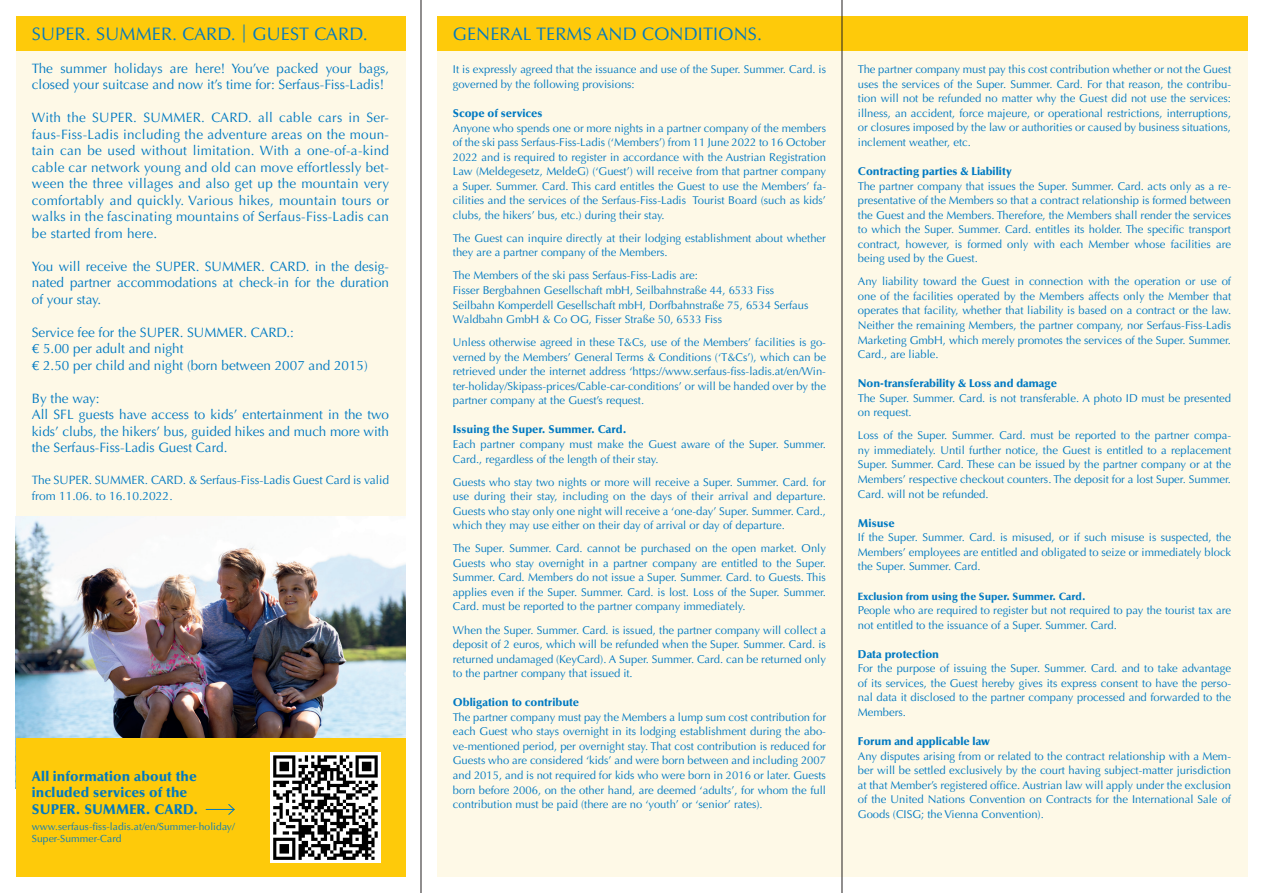
<style>
.page{position:relative;width:1263px;height:893px;background:#fff}
.page>*{position:absolute;margin:0;border:0;box-sizing:border-box;transform-origin:0 0}
.t1{font:18px "Optima LT";letter-spacing:.01em;color:#0079c2}
.t2{font:900 13.95px/16.5px "Optima LT";letter-spacing:.01em;color:#0079c2}
.t3{font:13.5px/16.5px "Optima LT";color:#0079c2}
.t4{font:13.5px "Optima LT";letter-spacing:.02em;color:#0079c2}
.t5{font:12px/16.5px "Optima LT";color:#0079c2}
.t6{font:11.25px/14.5px "Optima LT";color:#0079c2;text-align:justify}
.t7{font:900 11.25px "Optima LT";color:#0079c2}
.t8{font:900 10.5px "Optima LT";color:#0079c2}
.t9{font:10.2px/12px "Optima LT";letter-spacing:.01em;color:#0079c2}
</style>
<div class="page">
<div style="left:16px;top:49px;width:389px;height:828px;background:#fef9e7"></div>
<img style="left:16px;top:516px;width:389px;height:222px">
<div style="left:437px;top:49px;width:810px;height:828px;background:#fef9e7"></div>
<div style="left:16px;top:16px;width:389px;height:34px;background:#feca0a"></div>
<div style="left:437px;top:16px;width:810px;height:34px;background:#feca0a"></div>
<div style="left:16px;top:738px;width:389px;height:139px;background:#feca0a"></div>
<svg style="left:206px;top:804px;width:29px;height:11px"></svg>
<div style="left:270px;top:752px;width:111px;height:111px;background:#fff"></div>
<svg style="left:273px;top:755px;width:105px;height:105px"></svg>
<hr style="left:842px;top:0;width:1px;height:893px;background:#231f20">
<hr style="left:421px;top:0;width:1px;height:893px;background:#231f20">
<h1 class="t1" style="left:32px;top:23px;width:337px">Super. SU mmer. Card. | Guest card.</h1>
<p class="t3" style="left:32px;top:60px;width:359px">The summer holidays are here! You’ve packed your bags, closed your suitcase and now it’s time for: Serfaus-Fiss-Ladis!</p>
<p class="t4" style="left:32px;top:110px;width:77px">With the SUPER</p>
<p class="t3" style="left:133px;top:109px;width:28px">. SUMMER</p>
<p class="t3" style="left:32px;top:109px;width:359px;text-align:justify;text-indent:169px">. CARD. all cable cars in Ser&shy;faus-Fiss-Ladis including the adventure areas on the moun&shy;tain can be used without limitation. With a one-of-a-kind cable car network young and old can move effortlessly bet&shy;ween the three villages and also get up the mountain very comfortably and quickly. Various hikes, mountain tours or walks in the fascinating mountains of Serfaus-Fiss-Ladis can be started from here.</p>
<p class="t3" style="left:32px;top:258px;width:140px">You will receive the SUPER</p>
<p class="t3" style="left:196px;top:258px;width:27px">. SUMMER</p>
<p class="t3" style="left:32px;top:258px;width:359px;text-align:justify;text-indent:229px">. CARD. in the desig&shy;nated partner accommodations at check-in for the duration of your stay.</p>
<p class="t3" style="left:32px;top:324px;width:124px">Service fee for the SUPER</p>
<p class="t3" style="left:180px;top:324px;width:25px">. SUMMER</p>
<p class="t3" style="left:243px;top:324px;width:52px">. CARD.:</p>
<p class="t3" style="left:32px;top:340px;width:337px">€ 5.00 per adult and night<br>€ 2.50 per child and night (born between 2007 and 2015)</p>
<p class="t3" style="left:32px;top:390px;width:359px">By the way:<br>All SFL guests have access to kids’ entertainment in the two kids’ clubs, the hikers’ bus, guided hikes and much more with the Serfaus-Fiss-Ladis Guest Card.</p>
<p class="t5" style="left:32px;top:471px;width:36px">The SUPER</p>
<p class="t5" style="left:89px;top:471px;width:22px">. SUMMER</p>
<p class="t5" style="left:32px;top:471px;width:359px;text-indent:113px">. CARD. &amp; Serfaus-Fiss-Ladis Guest Card is valid from 11.06. to 16.10.2022.</p>
<p class="t2" style="left:32px;top:768px;width:166px">All information about the included services of the<br>Super</p>
<p class="t2" style="left:76px;top:801px;width:28px">. Summer</p>
<p class="t2" style="left:146px;top:801px;width:30px">. Card</p>
<p class="t2" style="left:194px;top:801px;width:6px">.</p>
<p class="t9" style="left:32px;top:821px;width:205px">www.serfaus-fiss-ladis.at/en/Summer-holiday/<br>Super-Summer-Card</p>
<h1 class="t1" style="left:453px;top:23px;width:26px">GENER</h1>
<h1 class="t1" style="left:511px;top:23px;width:48px">AL TERM</h1>
<h1 class="t1" style="left:583px;top:23px;width:181px">S AN D CON DITIONS.</h1>
<p class="t6" style="left:453px;top:62px;width:375px">It is expressly agreed that the issuance and use of the Super. Summer. Card. is governed by the following provisions:</p>
<p class="t7" style="left:453px;top:107px;width:91px">Scope of services</p>
<p class="t6" style="left:453px;top:121px;width:375px">Anyone who spends one or more nights in a partner company of the members of the ski pass Serfaus-Fiss-Ladis (‘Members’) from 11 June 2022 to 16 October 2022 and is required to register in accordance with the Austrian Registration Law (Meldegesetz, MeldeG) (‘Guest’) will receive from that partner company a Super. Summer. Card. This card entitles the Guest to use the Members’ fa&shy;cilities and the services of the Serfaus-Fiss-Ladis Tourist Board (such as kids’ clubs, the hikers’ bus, etc.) during their stay.</p>
<p class="t6" style="left:453px;top:231px;width:375px">The Guest can inquire directly at their lodging establishment about whether they are a partner company of the Members.</p>
<p class="t6" style="left:453px;top:269px;width:357px;text-align:left">The Members of the ski pass Serfaus-Fiss-Ladis are:<br>Fisser Bergbahnen Gesellschaft mbH, Seilbahnstraße 44, 6533 Fiss Seilbahn Komperdell Gesellschaft mbH, Dorfbahnstraße 75, 6534 Serfaus Waldbahn GmbH &amp; Co OG, Fisser Straße 50, 6533 Fiss</p>
<p class="t6" style="left:453px;top:335px;width:375px">U nless otherwise agreed in these T&amp;Cs, use of the Members’ facilities is go&shy;verned by the Members’ General Terms &amp; Conditions (‘T&amp;Cs’), which can be retrieved under the internet address ‘https://www.serfaus-fiss-ladis.at/en/Win&shy;ter-holiday/Skipass-prices/Cable-car-conditions’ or will be handed over by the partner company at the Guest’s request.</p>
<p class="t7" style="left:453px;top:423px;width:175px">Issuing the Super. Summer. Card.</p>
<p class="t6" style="left:453px;top:437px;width:375px">Each partner company must make the Guest aware of the Super. Summer.<br>Card., regardless of the length of their stay.</p>
<p class="t6" style="left:453px;top:475px;width:375px">Guests who stay two nights or more will receive a Super. Summer. Card. for use during their stay, including on the days of their arrival and departure.<br>Guests who stay only one night will receive a ‘one-day’ Super. Summer. Card., which they may use either on their day of arrival or day of departure.</p>
<p class="t6" style="left:453px;top:541px;width:375px">The Super. Summer. Card. cannot be purchased on the open market. Only Guests who stay overnight in a partner company are entitled to the Super.<br>Summer. Card. Members do not issue a Super. Summer. Card. to Guests. This applies even if the Super. Summer. Card. is lost. Loss of the Super. Summer.<br>Card. must be reported to the partner company immediately.</p>
<p class="t6" style="left:453px;top:623px;width:375px">When the Super. Summer. Card. is issued, the partner company will collect a deposit of 2 euros, which will be refunded when the Super. Summer. Card. is returned undamaged (KeyCard). A Super. Summer. Card. can be returned only to the partner company that issued it.</p>
<p class="t7" style="left:453px;top:696px;width:128px">Obligation to contribute</p>
<p class="t6" style="left:453px;top:710px;width:375px">The partner company must pay the Members a lump sum cost contribution for each Guest who stays overnight in its lodging establishment during the abo&shy;ve-mentioned period, per overnight stay. That cost contribution is reduced for Guests who are considered ‘kids’ and were born between and including 2007 and 2015, and is not required for kids who were born in 2016 or later. Guests born before 2006, on the other hand, are deemed ‘adults’, for whom the full contribution must be paid (there are no ‘youth’ or ‘senior’ rates).</p>
<p class="t6" style="left:858px;top:62px;width:375px">The partner company must pay this cost contribution whether or not the Guest uses the services of the Super. Summer. Card. For that reason, the contribu&shy;tion will not be refunded no matter why the Guest did not use the services: illness, an accident, force majeure, or operational restrictions, interruptions, or closures imposed by the law or authorities or caused by business situations, inclement weather, etc.</p>
<p class="t7" style="left:858px;top:165px;width:155px">Contracting parties &amp; Liability</p>
<p class="t6" style="left:858px;top:179px;width:375px">The partner company that issues the Super. Summer. Card. acts only as a re&shy;presentative of the Members so that a contract relationship is formed between the Guest and the Members. Therefore, the Members shall render the services to which the Super. Summer. Card. entitles its holder. The specific transport contract, however, is formed only with each Member whose facilities are being used by the Guest.</p>
<p class="t6" style="left:858px;top:274px;width:375px">Any liability toward the Guest in connection with the operation or use of one of the facilities operated by the Members affects only the Member that operates that facility, whether that liability is based on a contract or the law.<br>Neither the remaining Members, the partner company, nor Serfaus-Fiss-Ladis Marketing GmbH, which merely promotes the services of the Super. Summer.<br>Card., are liable.</p>
<p class="t7" style="left:858px;top:377px;width:200px">Non-transferability &amp; Loss and damage</p>
<p class="t6" style="left:858px;top:391px;width:375px">The Super. Summer. Card. is not transferable. A photo ID must be presented on request.</p>
<p class="t6" style="left:858px;top:428px;width:375px">Loss of the Super. Summer. Card. must be reported to the partner compa&shy;ny immediately. U ntil further notice, the Guest is entitled to a replacement Super. Summer. Card. These can be issued by the partner company or at the Members’ respective checkout counters. The deposit for a lost Super. Summer.<br>Card. will not be refunded.</p>
<p class="t7" style="left:858px;top:516px;width:38px">Misuse</p>
<p class="t6" style="left:858px;top:530px;width:375px">If the Super. Summer. Card. is misused, or if such misuse is suspected, the Members’ employees are entitled and obligated to seize or immediately block the Super. Summer. Card.</p>
<p class="t8" style="left:858px;top:590px;width:229px">Exclusion from using the Super. Summer. Card.</p>
<p class="t6" style="left:858px;top:603px;width:375px">People who are required to register but not required to pay the tourist tax are not entitled to the issuance of a Super. Summer. Card.</p>
<p class="t7" style="left:858px;top:647px;width:83px">Data protection</p>
<p class="t6" style="left:858px;top:661px;width:375px">For the purpose of issuing the Super. Summer. Card. and to take advantage of its services, the Guest hereby gives its express consent to have the perso&shy;nal data it disclosed to the partner company processed and forwarded to the Members.</p>
<p class="t7" style="left:858px;top:735px;width:134px">Forum and applicable law</p>
<p class="t6" style="left:858px;top:749px;width:375px">Any disputes arising from or related to the contract relationship with a Mem&shy;ber will be settled exclusively by the court having subject-matter jurisdiction at that Member’s registered office. Austrian law will apply under the exclusion of the U nited N ations Convention on Contracts for the International Sale of Goods (CISG; the Vienna Convention).</p>
</div>
